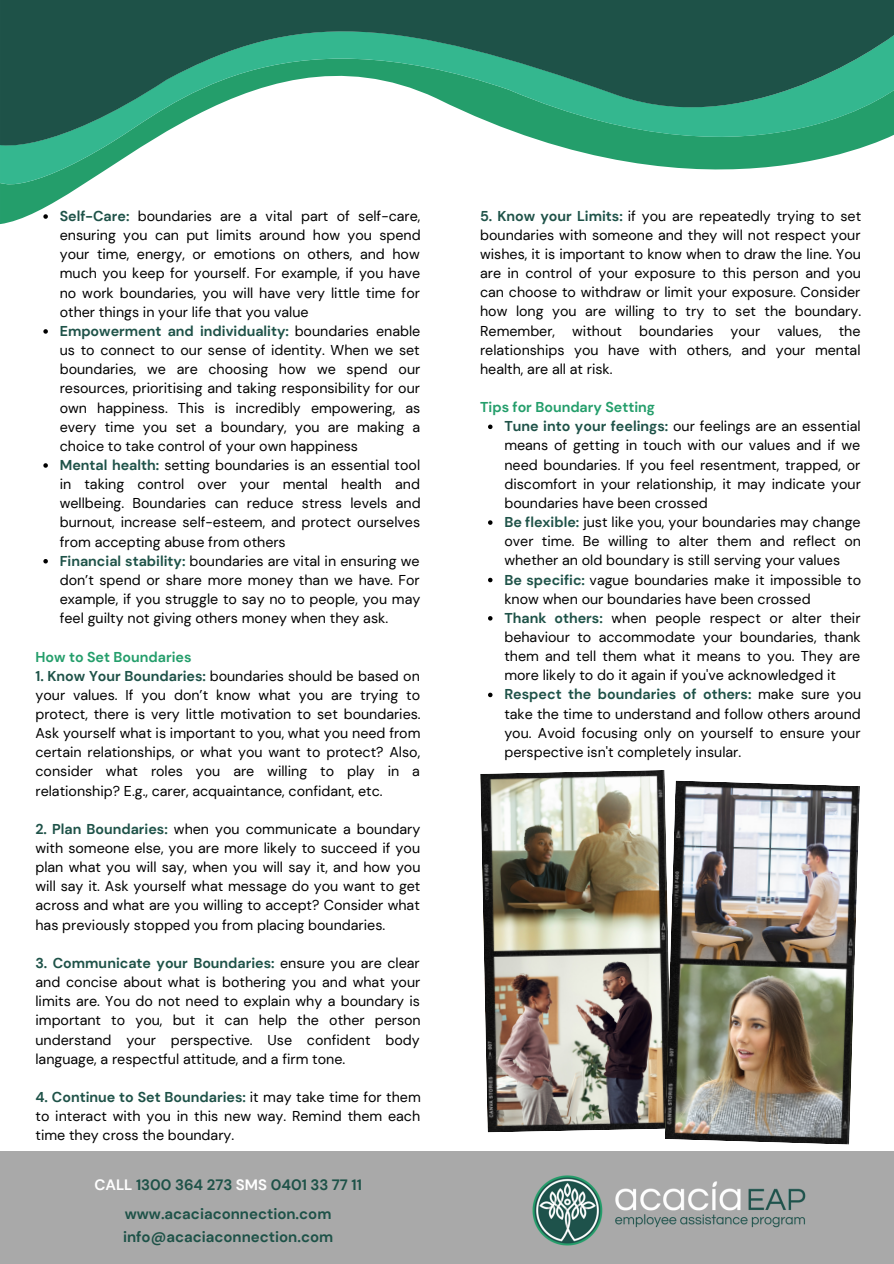
<style>
.page{position:relative;width:894px;height:1264px;background:#fff}
.page>*{position:absolute;margin:0;border:0;box-sizing:border-box;transform-origin:0 0}
.t1{font:700 15px "DM Sans";color:#1e5248}
.t2{font:14.25px/19.2px "DM Sans";color:#000;text-align:justify}
.t3{font:700 14.25px "DM Sans";color:#249e6b}
.s1{font-weight:700;color:#1e5248}
.s2{color:#fff}
</style>
<div class="page">
<div style="left:0;top:1151px;width:893px;height:112px;background:#a9a9a9"></div>
<img style="left:532px;top:1175px;width:274px;height:71px">
<svg style="left:43px;top:329px;width:5px;height:5px"></svg>
<svg style="left:43px;top:463px;width:5px;height:5px"></svg>
<svg style="left:43px;top:559px;width:5px;height:4px"></svg>
<svg style="left:488px;top:424px;width:4px;height:5px"></svg>
<svg style="left:488px;top:520px;width:4px;height:5px"></svg>
<svg style="left:488px;top:578px;width:4px;height:4px"></svg>
<svg style="left:488px;top:616px;width:4px;height:4px"></svg>
<svg style="left:488px;top:692px;width:4px;height:5px"></svg>
<img style="left:480px;top:770px;width:185px;height:362px">
<img style="left:664px;top:780px;width:195px;height:364px">
<svg style="left:0;top:198px;width:61px;height:26px;fill:#249e6b"></svg>
<svg style="left:0;top:155px;width:836px;height:43px"></svg>
<svg style="left:0;top:0;width:893px;height:155px"></svg>
<p class="t2" style="left:60px;top:206px;width:362px"><span class="s1">Self-Care:</span> boundaries are a vital part of self-care, ensuring you can put limits around how you spend your time, energy, or emotions on others, and how much you keep for yourself. For example, if you have no work boundaries, you will have very little time for other things in your life that you value</p>
<p class="t2" style="left:60px;top:321px;width:362px"><span class="s1">Empowerment and individuality:</span> boundaries enable us to connect to our sense of identity. When we set boundaries, we are choosing how we spend our resources, prioritising and taking responsibility for our own happiness. This is incredibly empowering, as every time you set a boundary, you are making a choice to take control of your own happiness</p>
<p class="t2" style="left:60px;top:455px;width:362px"><span class="s1">Mental health:</span> setting boundaries is an essential tool in taking control over your mental health and wellbeing. Boundaries can reduce stress levels and burnout, increase self-esteem, and protect ourselves from accepting abuse from others</p>
<p class="t2" style="left:60px;top:551px;width:362px"><span class="s1">Financial stability:</span> boundaries are vital in ensuring we don’t spend or share more money than we have. For example, if you struggle to say no to people, you may feel guilty not giving others money when they ask.</p>
<p class="t3" style="left:35px;top:647px;width:157px">How to Set Boundaries</p>
<p class="t2" style="left:35px;top:666px;width:386px"><span class="s1">1. Know Your Boundaries:</span> boundaries should be based on your values. If you don’t know what you are trying to protect, there is very little motivation to set boundaries.<br>Ask yourself what is important to you, what you need from certain relationships, or what you want to protect? Also, consider what roles you are willing to play in a relationship? E.g., carer, acquaintance, confidant, etc.</p>
<p class="t2" style="left:35px;top:819px;width:386px"><span class="s1">2. Plan Boundaries:</span> when you communicate a boundary with someone else, you are more likely to succeed if you plan what you will say, when you will say it, and how you will say it. Ask yourself what message do you want to get across and what are you willing to accept? Consider what has previously stopped you from placing boundaries.</p>
<p class="t2" style="left:35px;top:953px;width:387px"><span class="s1">3. Communicate your Boundaries:</span> ensure you are clear and concise about what is bothering you and what your limits are. You do not need to explain why a boundary is important to you, but it can help the other person understand your perspective. Use confident body language, a respectful attitude, and a firm tone.</p>
<p class="t2" style="left:35px;top:1087px;width:386px"><span class="s1">4. Continue to Set Boundaries:</span> it may take time for them to interact with you in this new way. Remind them each time they cross the boundary.</p>
<p class="t1" style="left:94px;top:1175px;width:269px"><span class="s2">CALL</span> 1300 364 273 <span class="s2">SMS</span> 0401 33 77 11</p>
<p class="t1" style="left:125px;top:1204px;width:208px">www.acaciaconnection.com</p>
<p class="t1" style="left:123px;top:1226px;width:211px">info@acaciaconnection.com</p>
<p class="t2" style="left:480px;top:206px;width:382px"><span class="s1">5. Know your Limits:</span> if you are repeatedly trying to set boundaries with someone and they will not respect your wishes, it is important to know when to draw the line. You are in control of your exposure to this person and you can choose to withdraw or limit your exposure. Consider how long you are willing to try to set the boundary.<br>Remember, without boundaries your values, the relationships you have with others, and your mental health, are all at risk.</p>
<p class="t3" style="left:480px;top:398px;width:176px">Tips for Boundary Setting</p>
<p class="t2" style="left:504px;top:417px;width:358px"><span class="s1">Tune into your feelings:</span> our feelings are an essential means of getting in touch with our values and if we need boundaries. If you feel resentment, trapped, or discomfort in your relationship, it may indicate your boundaries have been crossed</p>
<p class="t2" style="left:504px;top:512px;width:358px"><span class="s1">Be flexible:</span> just like you, your boundaries may change over time. Be willing to alter them and reflect on whether an old boundary is still serving your values</p>
<p class="t2" style="left:504px;top:570px;width:358px"><span class="s1">Be specific:</span> vague boundaries make it impossible to know when our boundaries have been crossed</p>
<p class="t2" style="left:504px;top:608px;width:358px"><span class="s1">Thank others:</span> when people respect or alter their behaviour to accommodate your boundaries, thank them and tell them what it means to you. They are more likely to do it again if you've acknowledged it</p>
<p class="t2" style="left:504px;top:685px;width:358px"><span class="s1">Respect the boundaries of others:</span> make sure you take the time to understand and follow others around you. Avoid focusing only on yourself to ensure your perspective isn't completely insular.</p>
</div>
